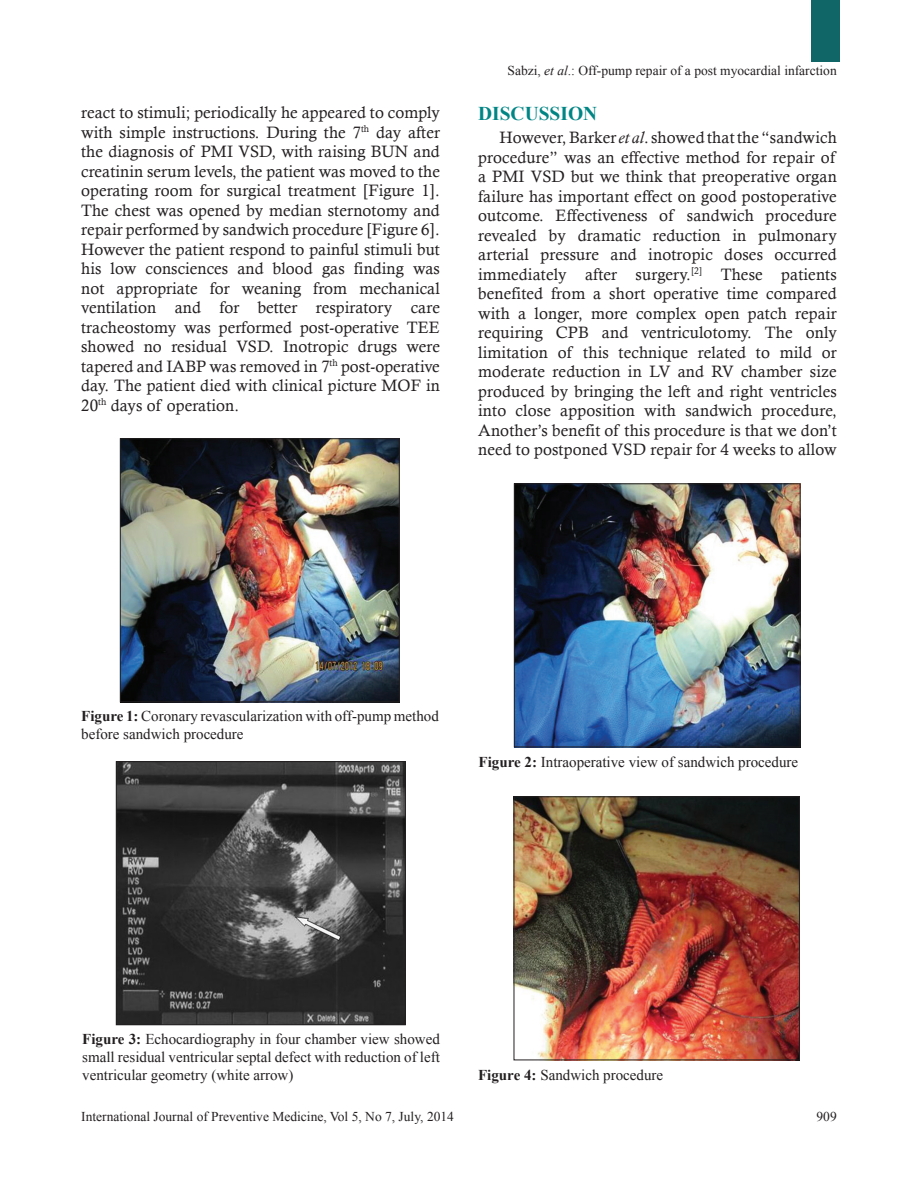
<style>
.page{position:relative;width:918px;height:1188px;background:#fff}
.page>*{position:absolute;margin:0;border:0;box-sizing:border-box;transform-origin:0 0}
.t1{font:700 19.5px "Times New Roman";color:#008585}
.TX{font:16.5px/19.5px "Calisto";letter-spacing:.005em;color:#231f20;text-align:justify}
.FGC{font:15px/18px "Times New Roman";color:#231f20}
.RRF{font:13.5px "Times New Roman";color:#231f20}
.R_FOLIO{font:13.5px "Times New Roman";color:#231f20}
.s1{font-style:italic}
.s2{font-weight:700}
</style>
<div class="page">
<div style="left:811px;top:0;width:29px;height:61px;background:#106667"></div>
<img style="left:122px;top:441px;width:275px;height:259px">
<div style="left:120px;top:439px;width:279px;height:263px;border:1px solid #231f20"></div>
<img style="left:118px;top:763px;width:286px;height:260px">
<div style="left:116px;top:761px;width:290px;height:264px;border:1px solid #231f20"></div>
<img style="left:516px;top:486px;width:282px;height:259px">
<div style="left:514px;top:484px;width:286px;height:263px;border:1px solid #231f20"></div>
<img style="left:516px;top:799px;width:282px;height:259px">
<div style="left:514px;top:797px;width:286px;height:263px;border:1px solid #231f20"></div>
<p class="TX" style="left:81px;top:102px;width:360px">react to stimuli; periodically he appeared to comply with simple instructions. During the 7<sup>th</sup> day after the diagnosis of PMI VSD, with raising BUN and creatinin serum levels, the patient was moved to the operating room for surgical treatment [Figure 1].<br>The chest was opened by median sternotomy and repair performed by sandwich procedure [Figure 6].<br>However the patient respond to painful stimuli but his low consciences and blood gas finding was not appropriate for weaning from mechanical ventilation and for better respiratory care tracheostomy was performed post‑operative TEE showed no residual VSD. Inotropic drugs were tapered and IABP was removed in 7<sup>th</sup> post‑operative day. The patient died with clinical picture MOF in 20<sup>th</sup> days of operation.</p>
<p class="RRF" style="left:508px;top:62px;width:331px">Sabzi, <span class="s1">et al</span>.: Off‑pump repair of a post myocardial infarction</p>
<h1 class="t1" style="left:478px;top:99px;width:121px">DISCUSSION</h1>
<p class="TX" style="left:478px;top:128px;width:360px;text-indent:21px">However, Barker <span class="s1">et al</span>. showed that the “sandwich procedure” was an effective method for repair of a PMI VSD but we think that preoperative organ failure has important effect on good postoperative outcome. Effectiveness of sandwich procedure revealed by dramatic reduction in pulmonary arterial pressure and inotropic doses occurred immediately after surgery.<sup>[2]</sup> These patients benefited from a short operative time compared with a longer, more complex open patch repair requiring CPB and ventriculotomy. The only limitation of this technique related to mild or moderate reduction in LV and RV chamber size produced by bringing the left and right ventricles into close apposition with sandwich procedure, Another’s benefit of this procedure is that we don’t need to postponed VSD repair for 4 weeks to allow</p>
<p class="FGC" style="left:81px;top:707px;width:359px"><span class="s2">Figure 1:</span> Coronary revascularization with off-pump method before sandwich procedure</p>
<p class="FGC" style="left:479px;top:752px;width:321px"><span class="s2">Figure 2:</span> Intraoperative view of sandwich procedure</p>
<p class="FGC" style="left:82px;top:1029px;width:359px;text-align:justify"><span class="s2">Figure 3:</span> Echocardiography in four chamber view showed small residual ventricular septal defect with reduction of left ventricular geometry (white arrow)</p>
<p class="FGC" style="left:478px;top:1065px;width:187px"><span class="s2">Figure 4:</span> Sandwich procedure</p>
<p class="RRF" style="left:81px;top:1108px;width:374px">International Journal of Preventive Medicine, Vol 5, No 7, July, 2014</p>
<p class="R_FOLIO" style="left:817px;top:1107px;width:22px">909</p>
</div>
